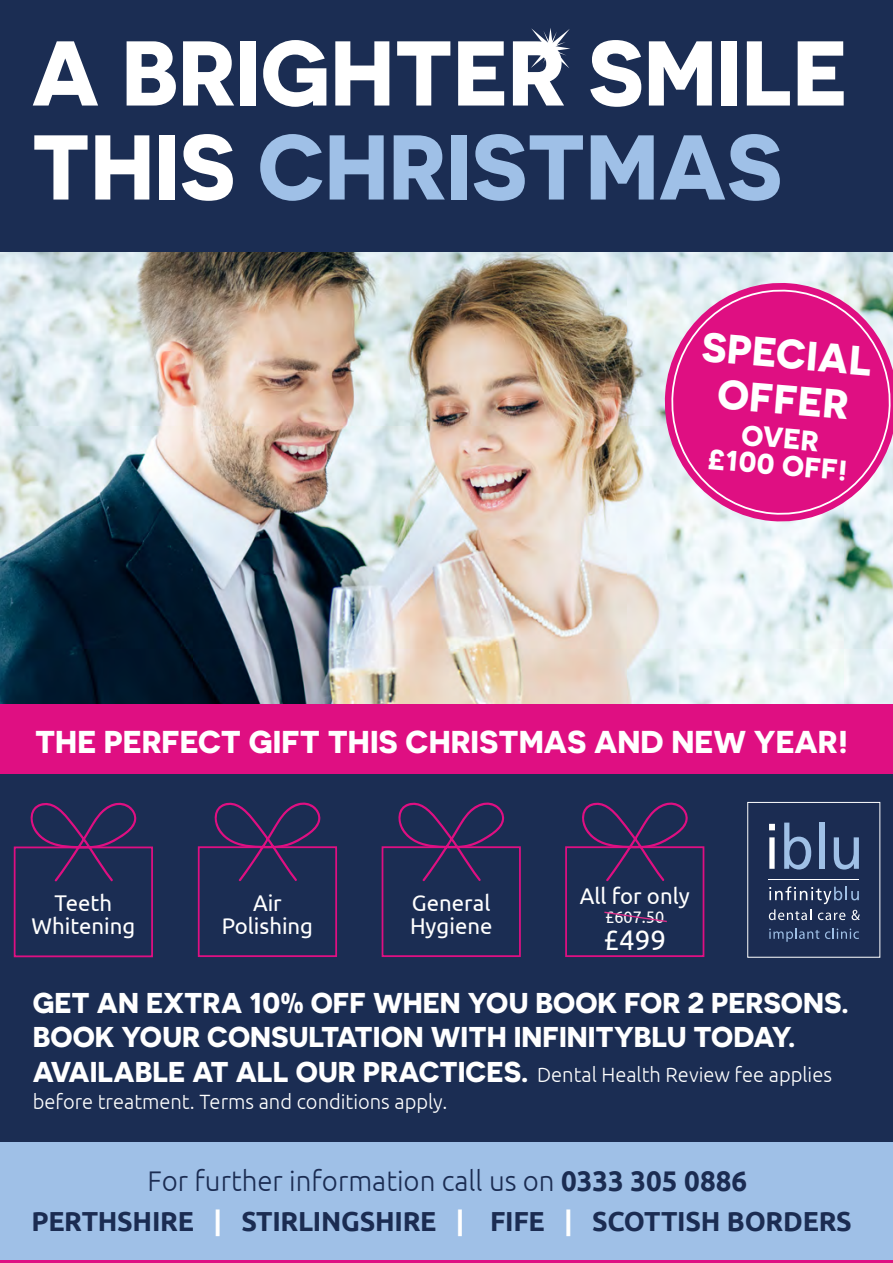
<style>
.page{position:relative;width:893px;height:1263px;background:#1b2d53}
.page>*{position:absolute;margin:0;border:0;box-sizing:border-box;transform-origin:0 0}
.t1{font:700 91.65px/94.1px "Novecentosanswide";color:#fff}
.t2{font:700 40.95px/45.6px "Novecentosanswide";color:#fff;text-align:center}
.t3{font:700 31.65px "Novecentosanswide";color:#fff}
.t4{font:700 28.65px/34.3px "Novecentosanswide";color:#fff}
.t5{font:300 28.35px "Ubuntu";color:#1b2c52}
.t6{font:700 28.35px/27px "Novecentosanswide";color:#fff;text-align:center}
.t7{font:28.35px "Ubuntu";color:#fff}
.t8{font:700 27.45px "Ubuntu";letter-spacing:-.01em;color:#1b2c52}
.t9{font:22.65px/22.6px "Ubuntu";color:#fff;text-align:center}
.t10{font:300 20.7px/27.5px "Ubuntu";color:#fff}
.t11{font:16.65px "Ubuntu";color:#fff}
.s1{color:#9fc0e7}
.s2{font-family:"Novecentosanswide";font-weight:700;font-size:28.65px}
.s3{font-weight:700}
.s4{color:#fff}
</style>
<div class="page">
<svg style="left:530px;top:28px;width:40px;height:41px"></svg>
<img style="left:0;top:252px;width:893px;height:452px">
<svg style="left:660px;top:278px;width:233px;height:248px;background:#dfdee7"></svg>
<svg style="left:668px;top:286px;width:225px;height:232px;background:#df3b97"></svg>
<div style="left:14px;top:846px;width:139px;height:111px;border:2px solid #df0f82"></div>
<svg style="left:28px;top:802px;width:111px;height:80px"></svg>
<div style="left:198px;top:846px;width:139px;height:111px;border:2px solid #df0f82"></div>
<svg style="left:213px;top:802px;width:110px;height:80px"></svg>
<div style="left:382px;top:846px;width:139px;height:111px;border:2px solid #df0f82"></div>
<svg style="left:396px;top:802px;width:111px;height:80px"></svg>
<div style="left:565px;top:846px;width:139px;height:111px;border:2px solid #df0f82"></div>
<svg style="left:580px;top:802px;width:111px;height:80px"></svg>
<div style="left:747px;top:802px;width:133px;height:156px;border:1px solid #fff"></div>
<svg style="left:769px;top:928px;width:50px;height:14px"></svg>
<svg style="left:825px;top:928px;width:34px;height:11px"></svg>
<svg style="left:769px;top:824px;width:6px;height:45px"></svg>
<svg style="left:784px;top:823px;width:27px;height:46px"></svg>
<div style="left:819px;top:823px;width:5px;height:46px;background:#9fc0e6"></div>
<svg style="left:834px;top:837px;width:25px;height:32px"></svg>
<svg style="left:769px;top:886px;width:91px;height:34px"></svg>
<hr style="left:768px;top:879px;width:90px;height:1px;background:#fff">
<svg style="left:604px;top:911px;width:63px;height:12px"></svg>
<div style="left:0;top:704px;width:893px;height:69px;background:#df0f82"></div>
<div style="left:0;top:1142px;width:893px;height:118px;background:#9fc0e7"></div>
<hr style="left:0;top:1260px;width:893px;height:3px;background:#df0f82">
<h1 class="t1" style="left:32px;top:24px;width:817px">A BRIGHTER SMILE<br>THIS <span class="s1">CHRISTMAS</span></h1>
<h2 class="t2" style="left:704px;top:323px;width:172px;rotate:5deg">SPECIAL<br>OFFER</h2>
<h3 class="t6" style="left:712px;top:418px;width:141px;rotate:5deg">OVER £100 OFF!</h3>
<h3 class="t3" style="left:35px;top:722px;width:815px">THE PERFECT GIFT THIS CHRISTMAS AND NEW YEAR!</h3>
<p class="t9" style="left:32px;top:891px;width:105px">Teeth<br>Whitening</p>
<p class="t9" style="left:222px;top:891px;width:93px">Air<br>Polishing</p>
<p class="t9" style="left:410px;top:891px;width:84px;text-align:left">General<br>Hygiene</p>
<p class="t9" style="left:580px;top:884px;width:111px">All for only</p>
<p class="t11" style="left:605px;top:907px;width:61px">£607.50</p>
<h3 class="t7" style="left:604px;top:922px;width:64px">£499</h3>
<h3 class="t4" style="left:33px;top:985px;width:818px">GET AN EXTRA 10% OFF WHEN YOU BOOK FOR 2 PERSONS.<br>BOOK YOUR CONSULTATION WITH INFINITYBLU TODAY.</h3>
<p class="t10" style="left:33px;top:1060px;width:801px"><span class="s2">AVAILABLE AT ALL OUR PRACTICES.</span> Dental Health Review fee applies before treatment. Terms and conditions apply.</p>
<h3 class="t5" style="left:147px;top:1164px;width:601px">For further information call us on <span class="s3">0333 305 0886</span></h3>
<h3 class="t8" style="left:31px;top:1205px;width:822px">PERTHSHIRE <span class="s4">|</span> STIRLINGSHIRE <span class="s4">|</span> FIFE <span class="s4">|</span> SCOTTISH BORDERS</h3>
</div>
